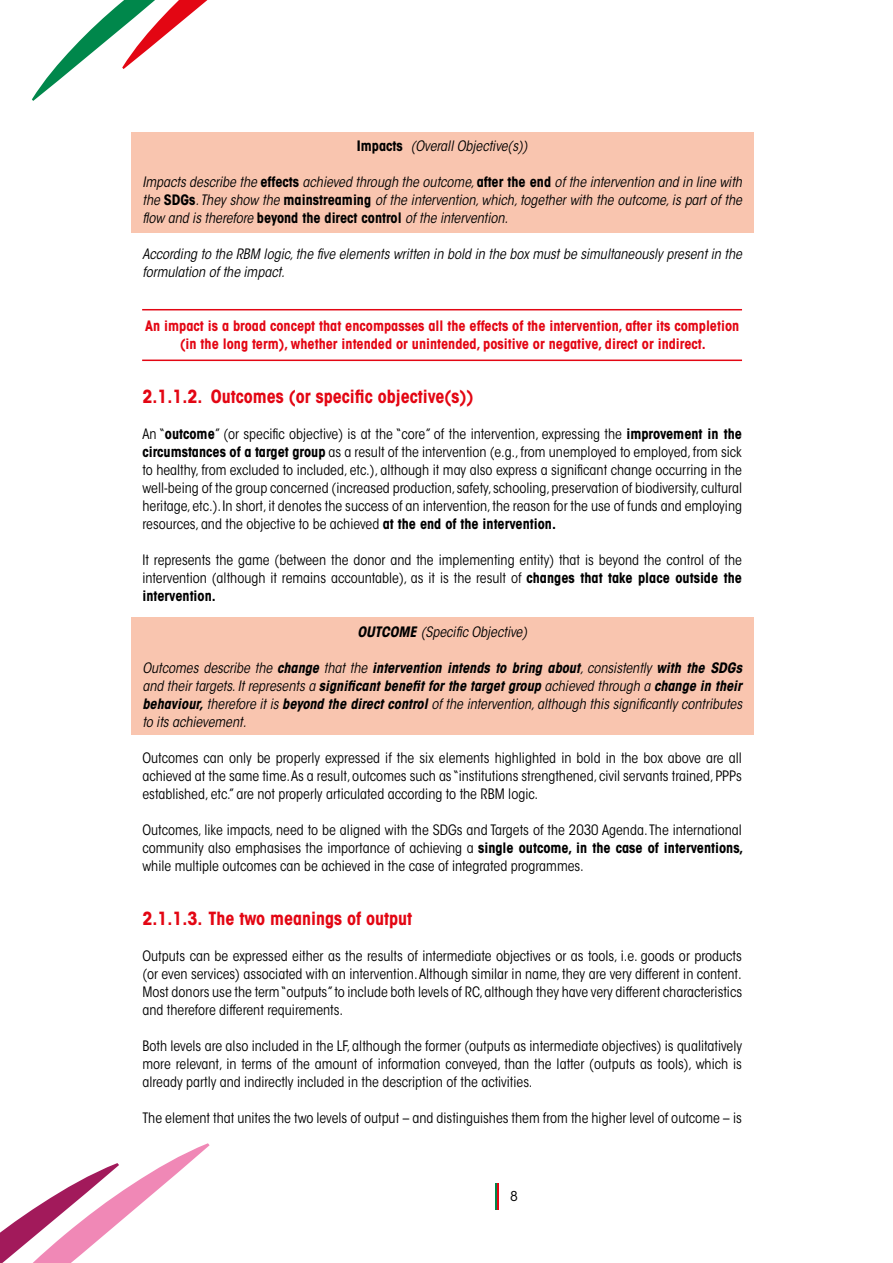
<style>
.page{position:relative;width:893px;height:1263px;background:#fff}
.page>*{position:absolute;margin:0;border:0;box-sizing:border-box;transform-origin:0 0}
.t1{font:700 condensed 18px "ITC Avant Garde Std";color:#e30613}
.t2{font:condensed 14.25px/18px "ITC Avant Garde Std";color:#000;text-align:justify}
.t3{font:italic condensed 14.25px/18px "ITC Avant Garde Std";color:#000;text-align:justify}
.t4{font:700 condensed 14.25px/18px "ITC Avant Garde Std";color:#e30613;text-align:center}
.t5{font:13.5px "ITC Avant Garde Std";color:#000}
.s1{font-weight:700;font-style:normal}
.s2{font-weight:700}
</style>
<div class="page">
<svg style="left:32px;top:0;width:176px;height:101px"></svg>
<hr style="left:495px;top:1183px;width:4px;height:26px;background:#e30613">
<hr style="left:495px;top:1183px;width:2px;height:26px;background:#00874b">
<svg style="left:0;top:1143px;width:210px;height:120px"></svg>
<div style="left:131px;top:132px;width:622px;height:100px;background:#f9c5af"></div>
<div style="left:131px;top:617px;width:622px;height:118px;background:#f9c5af"></div>
<hr style="left:142px;top:309px;width:600px;height:1px;background:#e30613">
<hr style="left:142px;top:360px;width:600px;height:1px;background:#e30613">
<p class="t3" style="left:357px;top:137px;width:172px"><span class="s1">Impacts</span> (Overall Objective(s))</p>
<p class="t3" style="left:142px;top:173px;width:601px">Impacts describe the <span class="s1">effects</span> achieved through the outcome, <span class="s1">after the end</span> of the intervention and in line with the <span class="s1">SDGs</span>. They show the <span class="s1">mainstreaming</span> of the intervention, which, together with the outcome, is part of the flow and is therefore <span class="s1">beyond the direct control</span> of the intervention.</p>
<p class="t3" style="left:142px;top:245px;width:601px">According to the RBM logic, the five elements written in bold in the box must be simultaneously present in the formulation of the impact.</p>
<p class="t4" style="left:145px;top:316px;width:596px">An impact is a broad concept that encompasses all the effects of the intervention, after its completion (in the long term), whether intended or unintended, positive or negative, direct or indirect.</p>
<p class="t1" style="left:142px;top:385px;width:333px">2.1.1.2. Outcomes (or specific objective(s))</p>
<p class="t2" style="left:142px;top:425px;width:601px">An “<span class="s2">outcome</span>” (or specific objective) is at the “core” of the intervention, expressing the <span class="s2">improvement in the circumstances of a target group</span> as a result of the intervention (e.g., from unemployed to employed, from sick to healthy, from excluded to included, etc.), although it may also express a significant change occurring in the well-being of the group concerned (increased production, safety, schooling, preservation of biodiversity, cultural heritage, etc.). In short, it denotes the success of an intervention, the reason for the use of funds and employing resources, and the objective to be achieved <span class="s2">at the end of the intervention.</span></p>
<p class="t2" style="left:142px;top:551px;width:601px">It represents the game (between the donor and the implementing entity) that is beyond the control of the intervention (although it remains accountable), as it is the result of <span class="s2">changes that take place outside the intervention.</span></p>
<p class="t3" style="left:357px;top:623px;width:171px"><span class="s2">OUTCOME</span> (Specific Objective)</p>
<p class="t3" style="left:142px;top:659px;width:601px">Outcomes describe the <span class="s2">change</span> that the <span class="s2">intervention intends to bring about</span>, consistently <span class="s2">with the SDGs </span>and their targets. It represents a <span class="s2">significant benefit for the target group</span> achieved through a <span class="s2">change in their behaviour,</span> therefore it is <span class="s2">beyond the direct control</span> of the intervention, although this significantly contributes to its achievement.</p>
<p class="t2" style="left:142px;top:749px;width:601px">Outcomes can only be properly expressed if the six elements highlighted in bold in the box above are all achieved at the same time. As a result, outcomes such as “institutions strengthened, civil servants trained, PPPs established, etc.” are not properly articulated according to the RBM logic.</p>
<p class="t2" style="left:142px;top:821px;width:603px">Outcomes, like impacts, need to be aligned with the SDGs and Targets of the 2030 Agenda. The international community also emphasises the importance of achieving a <span class="s2">single outcome, in the case of interventions, </span>while multiple outcomes can be achieved in the case of integrated programmes.</p>
<p class="t1" style="left:142px;top:907px;width:271px">2.1.1.3. The two meanings of output</p>
<p class="t2" style="left:142px;top:947px;width:601px">Outputs can be expressed either as the results of intermediate objectives or as tools, i.e. goods or products (or even services) associated with an intervention. Although similar in name, they are very different in content.<br>Most donors use the term “outputs” to include both levels of RC, although they have very different characteristics and therefore different requirements.</p>
<p class="t2" style="left:142px;top:1037px;width:601px">Both levels are also included in the LF, although the former (outputs as intermediate objectives) is qualitatively more relevant, in terms of the amount of information conveyed, than the latter (outputs as tools), which is already partly and indirectly included in the description of the activities.</p>
<p class="t2" style="left:142px;top:1109px;width:601px">The element that unites the two levels of output – and distinguishes them from the higher level of outcome – is</p>
<p class="t5" style="left:510px;top:1188px;width:9px">8</p>
</div>
